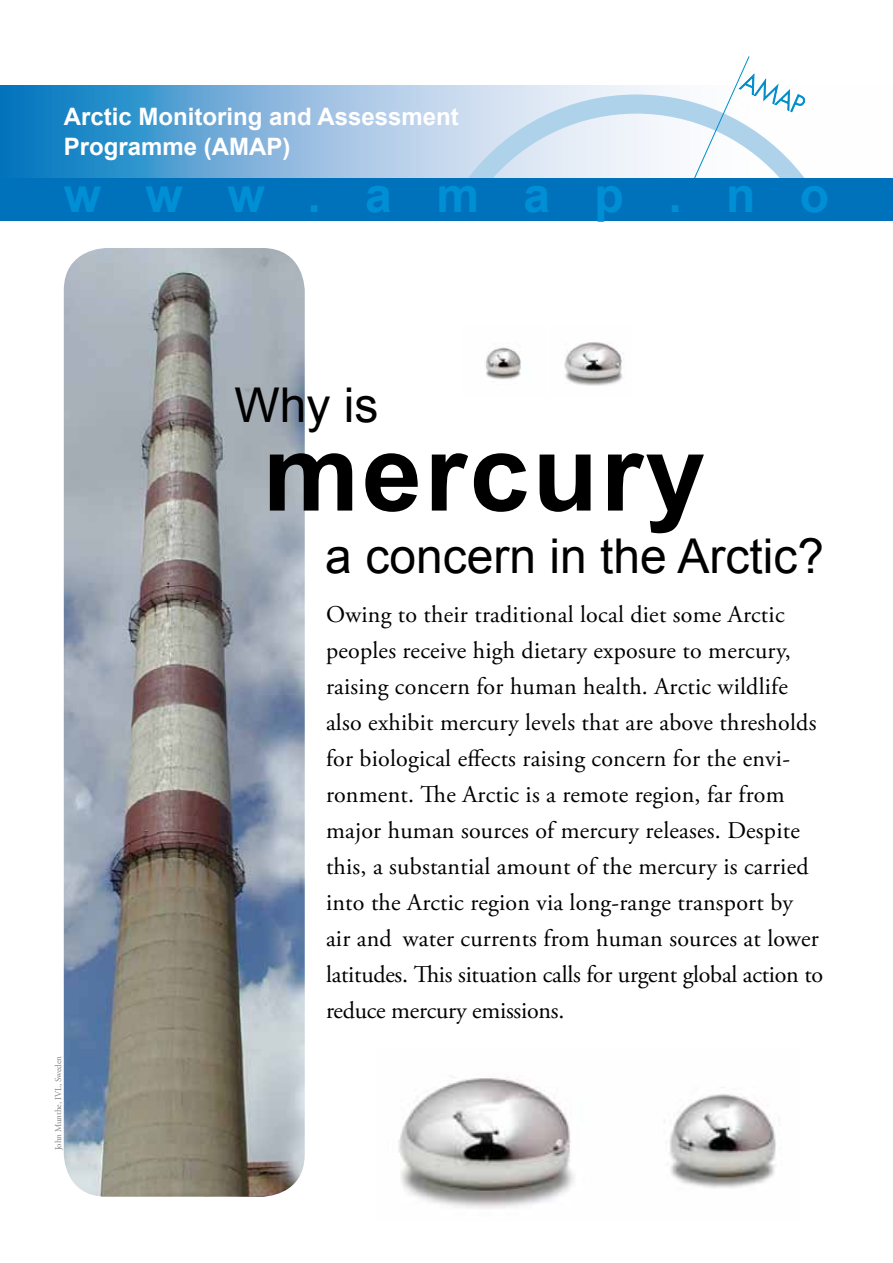
<style>
.page{position:relative;width:893px;height:1263px;background:#fff}
.page>*{position:absolute;margin:0;border:0;box-sizing:border-box;transform-origin:0 0}
.t1{font:700 108px "Arial";letter-spacing:.025em;color:#000}
.t2{font:48px "Arial";color:#000}
.t3{font:700 48px "Arial";letter-spacing:.925em;color:#008fd5}
.t4{font:24px/36px "Adobe Garamond Pro";letter-spacing:.01em;color:#000}
.t5{font:700 24px/30px "Arial";color:#fff}
.t6{font:9px "Adobe Garamond Pro";letter-spacing:-.01em;color:#808285}
</style>
<div class="page">
<img style="left:564px;top:342px;width:60px;height:44px">
<img style="left:486px;top:347px;width:35px;height:33px">
<svg style="left:0;top:86px;width:457px;height:92px;background:#6aaad7"></svg>
<svg style="left:457px;top:56px;width:349px;height:122px"></svg>
<div style="left:0;top:178px;width:893px;height:43px;background:#0072bc"></div>
<img style="left:64px;top:248px;width:241px;height:949px">
<img style="left:398px;top:1077px;width:378px;height:132px">
<p class="t5" style="left:64px;top:102px;width:397px">Arctic Monitoring and Assessment<br>Programme (AMAP)</p>
<h2 class="t3" style="left:64px;top:163px;width:767px">www.amap.no</h2>
<h2 class="t2" style="left:234px;top:374px;width:145px">Why is</h2>
<h1 class="t1" style="left:263px;top:401px;width:444px">mercury</h1>
<h2 class="t2" style="left:325px;top:525px;width:500px">a concern in the Arctic?</h2>
<p class="t6" style="left:53px;top:1150px;width:96px;rotate:-90deg">John Munthe, IVL, Sweden</p>
<p class="t4" style="left:326px;top:597px;width:499px">Owing to their traditional local diet some Arctic peoples receive high dietary exposure to mercury, raising concern for human health. Arctic wildlife also exhibit mercury levels that are above thresholds for biological effects raising concern for the envi&shy;ronment. The Arctic is a remote region, far from major human sources of mercury releases. Despite this, a substantial amount of the mercury is carried into the Arctic region via long-range transport by air and water currents from human sources at lower latitudes. This situation calls for urgent global action to reduce mercury emissions.</p>
</div>
